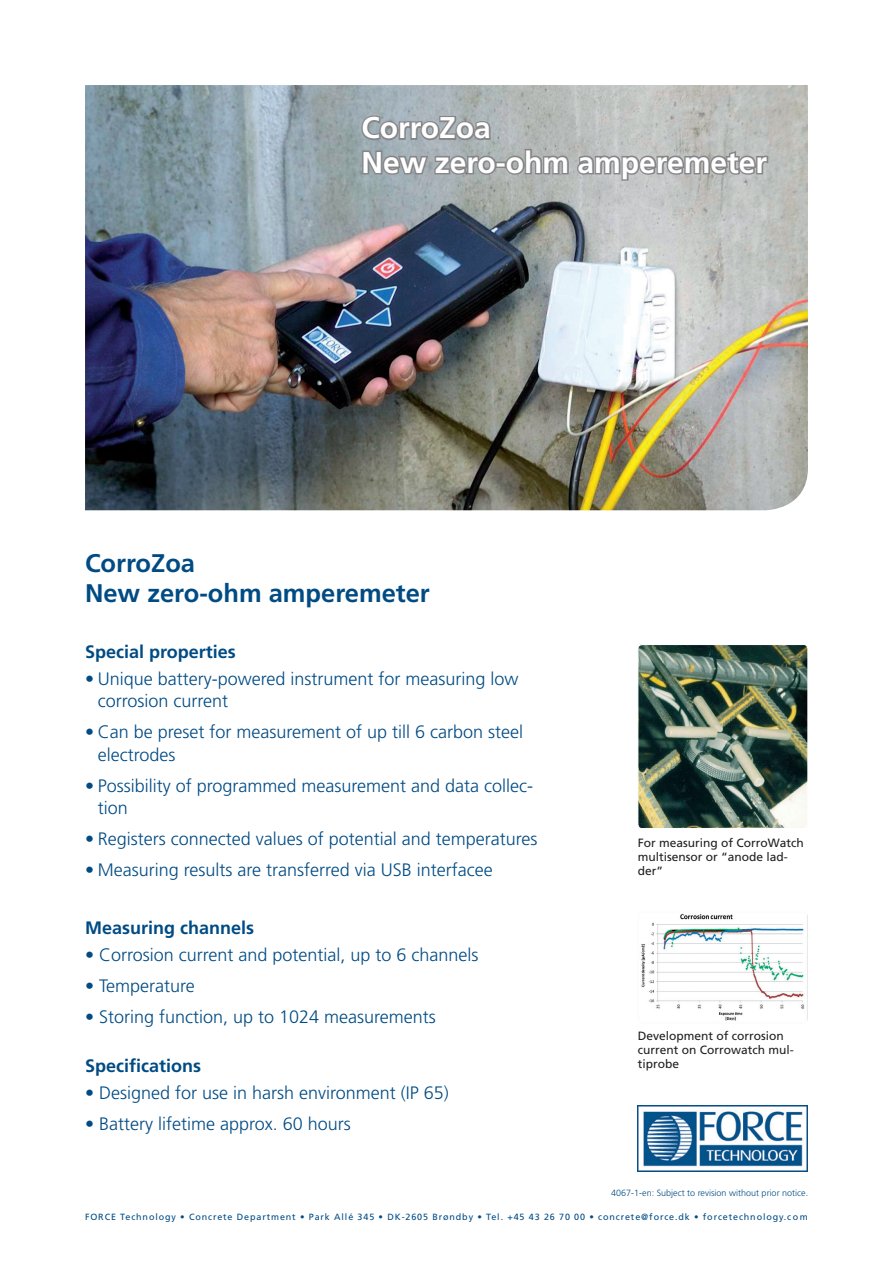
<style>
.page{position:relative;width:893px;height:1263px;background:#fff}
.page>*{position:absolute;margin:0;border:0;box-sizing:border-box;transform-origin:0 0}
.t1{font:700 30px/34.5px "Frutiger LT Std";color:#fff}
.t2{font:700 25.5px/30px "Frutiger LT Std";color:#004b84}
.t3{font:300 18px/22.5px "Frutiger LT Std";color:#004b84}
.t4{font:700 18px "Frutiger LT Std";color:#004b84}
.t5{font:12px/14.4px "Frutiger LT Std";color:#231f20}
.t6{font:9px "Frutiger LT Std";letter-spacing:.095em;color:#004b84}
.t7{font:300 9px "Frutiger LT Std";color:#004b84}
</style>
<div class="page">
<img style="left:640px;top:646px;width:166px;height:181px">
<div style="left:638px;top:644px;width:170px;height:185px;border:1px solid #fff;border-radius:4px"></div>
<img style="left:85px;top:85px;width:723px;height:425px">
<img style="left:641px;top:914px;width:164px;height:107px">
<div style="left:638px;top:911px;width:170px;height:112px;border:1px solid #fff;border-radius:4px"></div>
<img style="left:638px;top:1106px;width:170px;height:65px">
<svg style="left:360px;top:114px;width:138px;height:96px;background:#9aa2a5"></svg>
<div style="left:495px;top:162px;width:11px;height:6px;border:3px solid #868588"></div>
<svg style="left:504px;top:147px;width:66px;height:29px;background:#9d9f9f"></svg>
<svg style="left:576px;top:149px;width:194px;height:61px;background:#b2b4b4"></svg>
<h1 class="t1" style="left:361px;top:111px;width:407px">CorroZoa<br>New zero-ohm amperemeter</h1>
<h2 class="t2" style="left:85px;top:548px;width:346px">CorroZoa<br>New zero-ohm amperemeter</h2>
<p class="t4" style="left:85px;top:641px;width:152px">Special properties</p>
<p class="t3" style="left:98px;top:667px;width:422px;text-indent:-13px">• Unique battery-powered instrument for measuring low corrosion current</p>
<p class="t3" style="left:98px;top:721px;width:427px;text-indent:-13px">• Can be preset for measurement of up till 6 carbon steel electrodes</p>
<p class="t3" style="left:98px;top:774px;width:437px;text-indent:-13px">• Possibility of programmed measurement and data collec&shy;tion</p>
<p class="t3" style="left:85px;top:828px;width:454px">• Registers connected values of potential and temperatures</p>
<p class="t3" style="left:85px;top:859px;width:409px">• Measuring results are transferred via USB interfacee</p>
<p class="t4" style="left:85px;top:917px;width:171px">Measuring channels</p>
<p class="t3" style="left:85px;top:943px;width:395px">• Corrosion current and potential, up to 6 channels</p>
<p class="t3" style="left:85px;top:974px;width:111px">• Temperature</p>
<p class="t3" style="left:85px;top:1005px;width:352px">• Storing function, up to 1024 measurements</p>
<p class="t4" style="left:85px;top:1055px;width:118px">Specifications</p>
<p class="t3" style="left:85px;top:1081px;width:365px">• Designed for use in harsh environment (IP 65)</p>
<p class="t3" style="left:85px;top:1112px;width:267px">• Battery lifetime approx. 60 hours</p>
<p class="t5" style="left:638px;top:835px;width:167px">For measuring of CorroWatch multisensor or “anode lad&shy;der”</p>
<p class="t5" style="left:638px;top:1028px;width:158px">Development of corrosion current on Corrowatch mul&shy;tiprobe</p>
<p class="t7" style="left:611px;top:1187px;width:198px">4067-1-en: Subject to revision without prior notice.</p>
<p class="t6" style="left:85px;top:1212px;width:724px">FORCE Technology • Concrete Department • Park Allé 345 • DK-2605 Brøndby • Tel. +45 43 26 70 00 • concrete@force.dk • forcetechnology.com</p>
</div>
